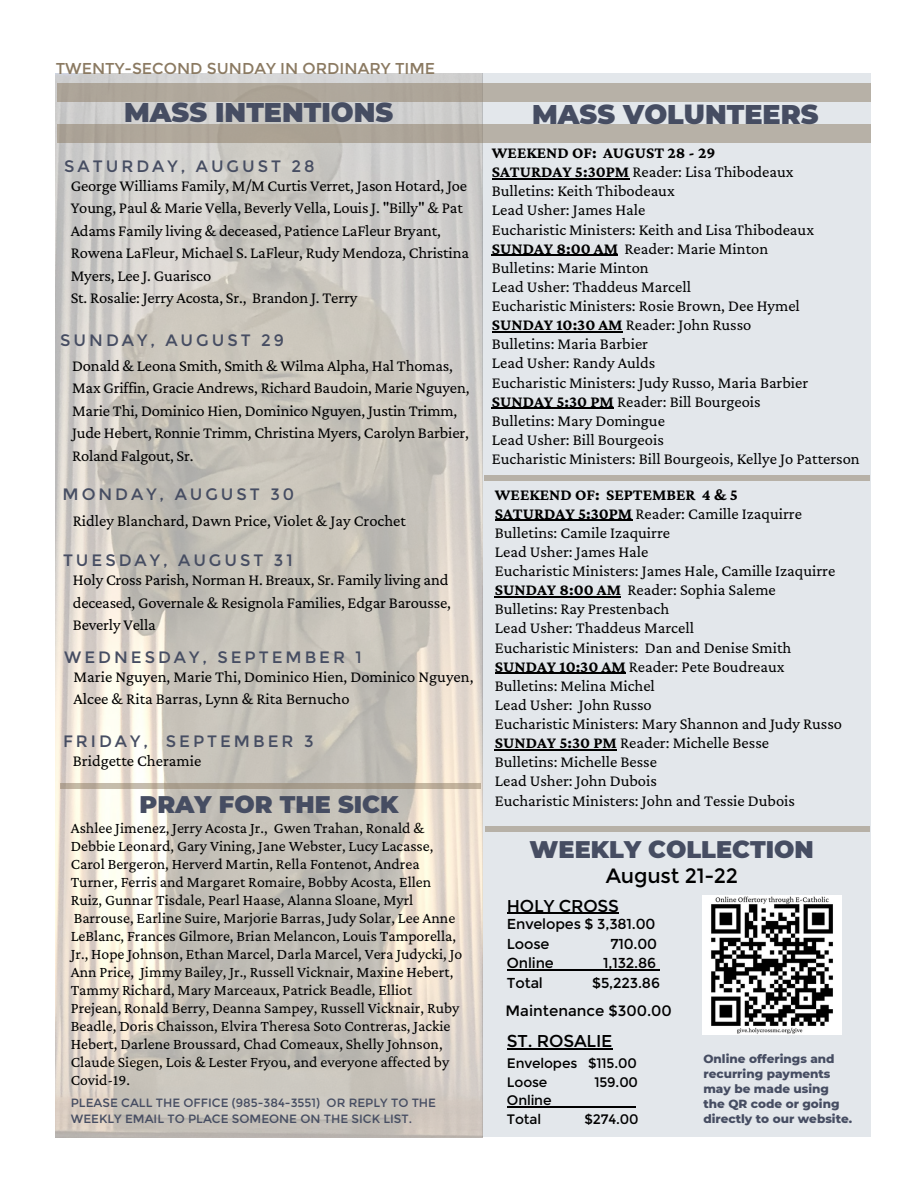
<style>
.page{position:relative;width:918px;height:1188px;background:#fff}
.page>*{position:absolute;margin:0;border:0;box-sizing:border-box;transform-origin:0 0}
.t1{font:900 27px "Montserrat";color:#464d62}
.t2{font:900 24px "Montserrat";color:#464d62}
.t3{font:20.7px "Montserrat";letter-spacing:-.01em;color:#000}
.t4{font:17.1px "Montserrat";letter-spacing:-.01em;color:#000}
.t5{font:16.5px/22.5px "Crimson Pro";color:#000}
.t6{font:16.5px "Montserrat";letter-spacing:.18em;color:#464d62}
.t7{font:700 16.5px "Crimson Pro";color:#000}
.t8{font:15.75px/18px "Crimson Pro";color:#000}
.t9{font:15.75px "Montserrat";color:#8b7a62}
.t10{font:15px "Montserrat";color:#000}
.t11{font:14.4px "Montserrat";letter-spacing:-.01em;color:#000}
.t12{font:13.65px "Montserrat";letter-spacing:-.01em;color:#000}
.t13{font:800 12px/15px "Montserrat";color:#464d62}
.t14{font:12px/16px "Montserrat";color:#464d62}
.s1{font-weight:700}
</style>
<div class="page">
<div style="left:482px;top:74px;width:388px;height:1063px;background:#e3e7eb"></div>
<img style="left:56px;top:74px;width:426px;height:1063px">
<div style="left:57px;top:124px;width:814px;height:19px;background:#b1a89c"></div>
<div style="left:57px;top:83px;width:814px;height:19px;background:#b2aa9d"></div>
<svg style="left:60px;top:784px;width:421px;height:5px;fill:#a99e8f"></svg>
<div style="left:484px;top:475px;width:386px;height:6px;background:#b7b1a7"></div>
<img style="left:702px;top:895px;width:140px;height:140px">
<hr style="left:507px;top:913px;width:112px;height:1px;background:#000">
<hr style="left:507px;top:969px;width:47px;height:1px;background:#000">
<hr style="left:554px;top:969px;width:49px;height:1px;background:#000">
<hr style="left:603px;top:969px;width:53px;height:1px;background:#000">
<hr style="left:507px;top:1049px;width:105px;height:1px;background:#000">
<hr style="left:507px;top:1106px;width:44px;height:1px;background:#000">
<hr style="left:551px;top:1106px;width:66px;height:1px;background:#000">
<svg style="left:617px;top:1106px;width:19px;height:1px"></svg>
<div style="left:485px;top:826px;width:385px;height:6px;background:#b7b1a7"></div>
<hr style="left:492px;top:178px;width:137px;height:1px;background:#000">
<hr style="left:492px;top:255px;width:126px;height:1px;background:#000">
<hr style="left:492px;top:331px;width:131px;height:1px;background:#000">
<hr style="left:492px;top:408px;width:122px;height:1px;background:#000">
<hr style="left:495px;top:520px;width:137px;height:1px;background:#000">
<hr style="left:495px;top:596px;width:126px;height:1px;background:#000">
<hr style="left:495px;top:673px;width:131px;height:1px;background:#000">
<hr style="left:495px;top:749px;width:122px;height:1px;background:#000">
<p class="t9" style="left:56px;top:58px;width:381px">TWENTY-SECOND SUNDAY IN ORDINARY TIME</p>
<p class="t1" style="left:124px;top:96px;width:271px">MASS INTENTIONS</p>
<p class="t6" style="left:64px;top:156px;width:252px">SATURDAY, AUGUST 28</p>
<p class="t5" style="left:71px;top:174px;width:400px">George Williams Family, M/M Curtis Verret, Jason Hotard, Joe Young, Paul &amp; Marie Vella, Beverly Vella, Louis J. "Billy" &amp; Pat Adams Family living &amp; deceased, Patience LaFleur Bryant, Rowena LaFleur, Michael S. LaFleur, Rudy Mendoza, Christina Myers, Lee J. Guarisco</p>
<p class="t5" style="left:71px;top:286px;width:288px">St. Rosalie: Jerry Acosta, Sr., Brandon J. Terry</p>
<p class="t6" style="left:60px;top:330px;width:225px">SUNDAY, AUGUST 29</p>
<p class="t5" style="left:72px;top:354px;width:399px">Donald &amp; Leona Smith, Smith &amp; Wilma Alpha, Hal Thomas, Max Griffin, Gracie Andrews, Richard Baudoin, Marie Nguyen, Marie Thi, Dominico Hien, Dominico Nguyen, Justin Trimm, Jude Hebert, Ronnie Trimm, Christina Myers, Carolyn Barbier, Roland Falgout, Sr.</p>
<p class="t6" style="left:63px;top:484px;width:233px">MONDAY, AUGUST 30</p>
<p class="t5" style="left:73px;top:509px;width:335px">Ridley Blanchard, Dawn Price, Violet &amp; Jay Crochet</p>
<p class="t6" style="left:63px;top:550px;width:231px">TUESDAY, AUGUST 31</p>
<p class="t5" style="left:73px;top:568px;width:380px">Holy Cross Parish, Norman H. Breaux, Sr. Family living and deceased, Governale &amp; Resignola Families, Edgar Barousse,</p>
<p class="t5" style="left:73px;top:613px;width:84px">Beverly Vella</p>
<p class="t6" style="left:64px;top:647px;width:299px">WEDNESDAY, SEPTEMBER 1</p>
<p class="t5" style="left:74px;top:665px;width:401px">Marie Nguyen, Marie Thi, Dominico Hien, Dominico Nguyen,</p>
<p class="t5" style="left:74px;top:687px;width:278px">Alcee &amp; Rita Barras, Lynn &amp; Rita Bernucho</p>
<p class="t6" style="left:63px;top:731px;width:252px">FRIDAY, SEPTEMBER 3</p>
<p class="t5" style="left:73px;top:749px;width:130px">Bridgette Cheramie</p>
<p class="t2" style="left:140px;top:790px;width:260px">PRAY FOR THE SICK</p>
<p class="t8" style="left:71px;top:818px;width:393px">Ashlee Jimenez, Jerry Acosta Jr., Gwen Trahan, Ronald &amp; Debbie Leonard, Gary Vining, Jane Webster, Lucy Lacasse, Carol Bergeron, Herverd Martin, Rella Fontenot, Andrea Turner, Ferris and Margaret Romaire, Bobby Acosta, Ellen Ruiz, Gunnar Tisdale, Pearl Haase, Alanna Sloane, Myrl Barrouse, Earline Suire, Marjorie Barras, Judy Solar, Lee Anne LeBlanc, Frances Gilmore, Brian Melancon, Louis Tamporella, Jr., Hope Johnson, Ethan Marcel, Darla Marcel, Vera Judycki, Jo Ann Price, Jimmy Bailey, Jr., Russell Vicknair, Maxine Hebert, Tammy Richard, Mary Marceaux, Patrick Beadle, Elliot Prejean, Ronald Berry, Deanna Sampey, Russell Vicknair, Ruby Beadle, Doris Chaisson, Elvira Theresa Soto Contreras, Jackie Hebert, Darlene Broussard, Chad Comeaux, Shelly Johnson, Claude Siegen, Lois &amp; Lester Fryou, and everyone affected by Covid-19.</p>
<p class="t14" style="left:71px;top:1095px;width:367px">PLEASE CALL THE OFFICE (985-384-3551) OR REPLY TO THE<br>WEEKLY EMAIL TO PLACE SOMEONE ON THE SICK LIST.</p>
<p class="t1" style="left:532px;top:97px;width:288px">MASS VOLUNTEERS</p>
<p class="t7" style="left:492px;top:143px;width:225px">WEEKEND OF: AUGUST 28 - 29</p>
<p class="t5" style="left:492px;top:160px;width:303px"><span class="s1">SATURDAY 5:30PM</span> Reader: Lisa Thibodeaux</p>
<p class="t5" style="left:492px;top:179px;width:184px">Bulletins: Keith Thibodeaux</p>
<p class="t5" style="left:492px;top:199px;width:155px">Lead Usher: James Hale</p>
<p class="t5" style="left:492px;top:218px;width:324px">Eucharistic Ministers: Keith and Lisa Thibodeaux</p>
<p class="t5" style="left:492px;top:237px;width:278px"><span class="s1">SUNDAY 8:00 AM</span> Reader: Marie Minton</p>
<p class="t5" style="left:492px;top:256px;width:158px">Bulletins: Marie Minton</p>
<p class="t5" style="left:492px;top:275px;width:201px">Lead Usher: Thaddeus Marcell</p>
<p class="t5" style="left:492px;top:294px;width:310px">Eucharistic Ministers: Rosie Brown, Dee Hymel</p>
<p class="t5" style="left:492px;top:313px;width:261px"><span class="s1">SUNDAY 10:30 AM</span> Reader: John Russo</p>
<p class="t5" style="left:492px;top:332px;width:158px">Bulletins: Maria Barbier</p>
<p class="t5" style="left:492px;top:352px;width:165px">Lead Usher: Randy Aulds</p>
<p class="t5" style="left:492px;top:371px;width:318px">Eucharistic Ministers: Judy Russo, Maria Barbier</p>
<p class="t5" style="left:492px;top:390px;width:270px"><span class="s1">SUNDAY 5:30 PM</span> Reader: Bill Bourgeois</p>
<p class="t5" style="left:492px;top:409px;width:175px">Bulletins: Mary Domingue</p>
<p class="t5" style="left:492px;top:428px;width:173px">Lead Usher: Bill Bourgeois</p>
<p class="t5" style="left:492px;top:447px;width:369px">Eucharistic Ministers: Bill Bourgeois, Kellye Jo Patterson</p>
<p class="t7" style="left:495px;top:485px;width:244px">WEEKEND OF: SEPTEMBER 4 &amp; 5</p>
<p class="t5" style="left:495px;top:502px;width:309px"><span class="s1">SATURDAY 5:30PM</span> Reader: Camille Izaquirre</p>
<p class="t5" style="left:495px;top:521px;width:177px">Bulletins: Camile Izaquirre</p>
<p class="t5" style="left:495px;top:540px;width:155px">Lead Usher: James Hale</p>
<p class="t5" style="left:495px;top:559px;width:342px">Eucharistic Ministers: James Hale, Camille Izaquirre</p>
<p class="t5" style="left:495px;top:578px;width:282px"><span class="s1">SUNDAY 8:00 AM</span> Reader: Sophia Saleme</p>
<p class="t5" style="left:495px;top:597px;width:176px">Bulletins: Ray Prestenbach</p>
<p class="t5" style="left:495px;top:617px;width:201px">Lead Usher: Thaddeus Marcell</p>
<p class="t5" style="left:495px;top:636px;width:298px">Eucharistic Ministers: Dan and Denise Smith</p>
<p class="t5" style="left:495px;top:655px;width:291px"><span class="s1">SUNDAY 10:30 AM</span> Reader: Pete Boudreaux</p>
<p class="t5" style="left:495px;top:674px;width:162px">Bulletins: Melina Michel</p>
<p class="t5" style="left:495px;top:693px;width:158px">Lead Usher: John Russo</p>
<p class="t5" style="left:495px;top:712px;width:349px">Eucharistic Ministers: Mary Shannon and Judy Russo</p>
<p class="t5" style="left:495px;top:731px;width:276px"><span class="s1">SUNDAY 5:30 PM</span> Reader: Michelle Besse</p>
<p class="t5" style="left:495px;top:750px;width:164px">Bulletins: Michelle Besse</p>
<p class="t5" style="left:495px;top:770px;width:163px">Lead Usher: John Dubois</p>
<p class="t5" style="left:495px;top:789px;width:302px">Eucharistic Ministers: John and Tessie Dubois</p>
<p class="t2" style="left:530px;top:835px;width:286px">WEEKLY COLLECTION</p>
<p class="t3" style="left:606px;top:863px;width:134px">August 21-22</p>
<p class="t4" style="left:507px;top:895px;width:114px">HOLY CROSS</p>
<p class="t11" style="left:507px;top:915px;width:150px">Envelopes $ 3,381.00</p>
<p class="t11" style="left:507px;top:935px;width:44px">Loose</p>
<p class="t11" style="left:610px;top:935px;width:48px">710.00</p>
<p class="t11" style="left:507px;top:954px;width:48px">Online</p>
<p class="t11" style="left:603px;top:954px;width:55px">1,132.86</p>
<p class="t11" style="left:507px;top:974px;width:37px">Total</p>
<p class="t11" style="left:592px;top:974px;width:69px">$5,223.86</p>
<p class="t10" style="left:505px;top:1001px;width:168px">Maintenance $300.00</p>
<p class="t4" style="left:507px;top:1031px;width:107px">ST. ROSALIE</p>
<p class="t12" style="left:507px;top:1055px;width:131px">Envelopes $115.00</p>
<p class="t12" style="left:507px;top:1074px;width:42px">Loose</p>
<p class="t12" style="left:594px;top:1074px;width:45px">159.00</p>
<p class="t12" style="left:507px;top:1092px;width:46px">Online</p>
<p class="t12" style="left:507px;top:1111px;width:36px">Total</p>
<p class="t12" style="left:584px;top:1111px;width:56px">$274.00</p>
<p class="t13" style="left:703px;top:1051px;width:133px">Online offerings and recurring payments</p>
<p class="t13" style="left:703px;top:1081px;width:127px">may be made using</p>
<p class="t13" style="left:703px;top:1096px;width:150px">the QR code or going directly to our website.</p>
</div>
